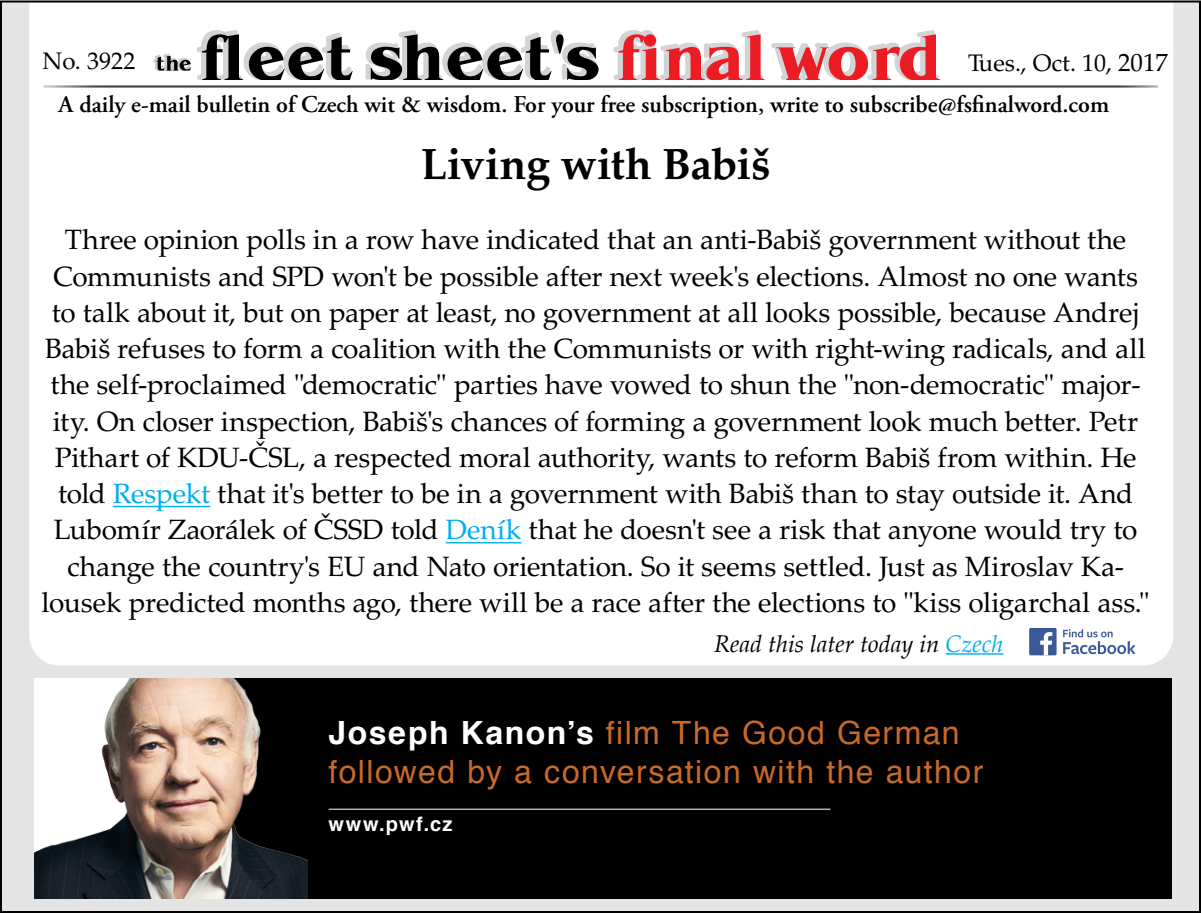
<style>
.page{position:relative;width:1201px;height:913px;background:#fff}
.page>*{position:absolute;margin:0;border:0;box-sizing:border-box;transform-origin:0 0}
.t1{font:700 43.6px "Palatino LTCE";letter-spacing:-.01em;color:#000}
.t2{font:32px/38.4px "Helvetica";letter-spacing:.045em;color:#c76928}
.t3{font:28px/36.2px "Palatino LTCE";letter-spacing:-.01em;color:#000;text-align:center}
.t4{font:600 24px "Adobe Garamond Pro";color:#000}
.t5{font:italic 24px "Palatino";color:#000}
.t6{font:24px "Palatino LTCE";color:#000}
.t7{font:700 20px "Helvetica";letter-spacing:.08em;color:#fff}
.s1{font-size:25px}
.s2{color:#00aeef}
.s3{font-weight:700;color:#fff}
</style>
<div class="page">
<div style="left:1px;top:1px;width:1198px;height:910px;background:#e5e4e4"></div>
<div style="left:28px;top:1px;width:1146px;height:665px;background:#fff"></div>
<img style="left:40px;top:83px;width:1120px;height:7px">
<svg style="left:153px;top:30px;width:446px;height:50px;background:#a3a3a4"></svg>
<svg style="left:611px;top:30px;width:328px;height:50px;background:#eda0a3"></svg>
<hr style="left:945px;top:653px;width:58px;height:1px;background:#00aeef">
<svg style="left:1062px;top:629px;width:73px;height:25px;background:#c8d1e2"></svg>
<div style="left:1028px;top:627px;width:28px;height:28px;background:#3b5998;border-radius:2px"></div>
<svg style="left:1040px;top:632px;width:12px;height:23px"></svg>
<hr style="left:113px;top:505px;width:97px;height:2px;background:#00aeef">
<hr style="left:445px;top:542px;width:76px;height:1px;background:#00aeef">
<div style="left:210px;top:678px;width:961px;height:220px;background:#000"></div>
<img style="left:35px;top:678px;width:273px;height:220px">
<hr style="left:328px;top:808px;width:502px;height:1px;background:#fff">
<p class="t6" style="left:42px;top:47px;width:94px">No. 3922</p>
<p class="t6" style="left:967px;top:49px;width:201px">Tues., Oct. 10, <span class="s1">2017</span></p>
<p class="t4" style="left:59px;top:90px;width:1051px">A daily e-mail bulletin of Czech wit &amp; wisdom. For your free subscription, write to subscribe@fsfinalword.com</p>
<p class="t1" style="left:420px;top:138px;width:351px">Living with Babiš</p>
<p class="t3" style="left:42px;top:222px;width:1109px">Three opinion polls in a row have indicated that an anti-Babiš government without the Communists and SPD won't be possible after next week's elections. Almost no one wants to talk about it, but on paper at least, no government at all looks possible, because Andrej Babiš refuses to form a coalition with the Communists or with right-wing radicals, and all the self-proclaimed "democratic" parties have vowed to shun the "non-democratic" major&shy;ity. On closer inspection, Babiš's chances of forming a government look much better. Petr Pithart of KDU-ČSL, a respected moral authority, wants to reform Babiš from within. He told <span class="s2">Respekt</span> that it's better to be in a government with Babiš than to stay outside it. And Lubomír Zaorálek of ČSSD told <span class="s2">Deník</span> that he doesn't see a risk that anyone would try to change the country's EU and Nato orientation. So it seems settled. Just as Miroslav Ka&shy;lousek predicted months ago, there will be a race after the elections to "kiss oligarchal ass."</p>
<p class="t5" style="left:714px;top:623px;width:291px">Read this later today in <span class="s2">Czech</span></p>
<p class="t2" style="left:328px;top:714px;width:656px"><span class="s3">Joseph Kanon’s</span> film The Good German followed by a conversation with the author</p>
<p class="t7" style="left:328px;top:807px;width:125px">www.pwf.cz</p>
</div>
